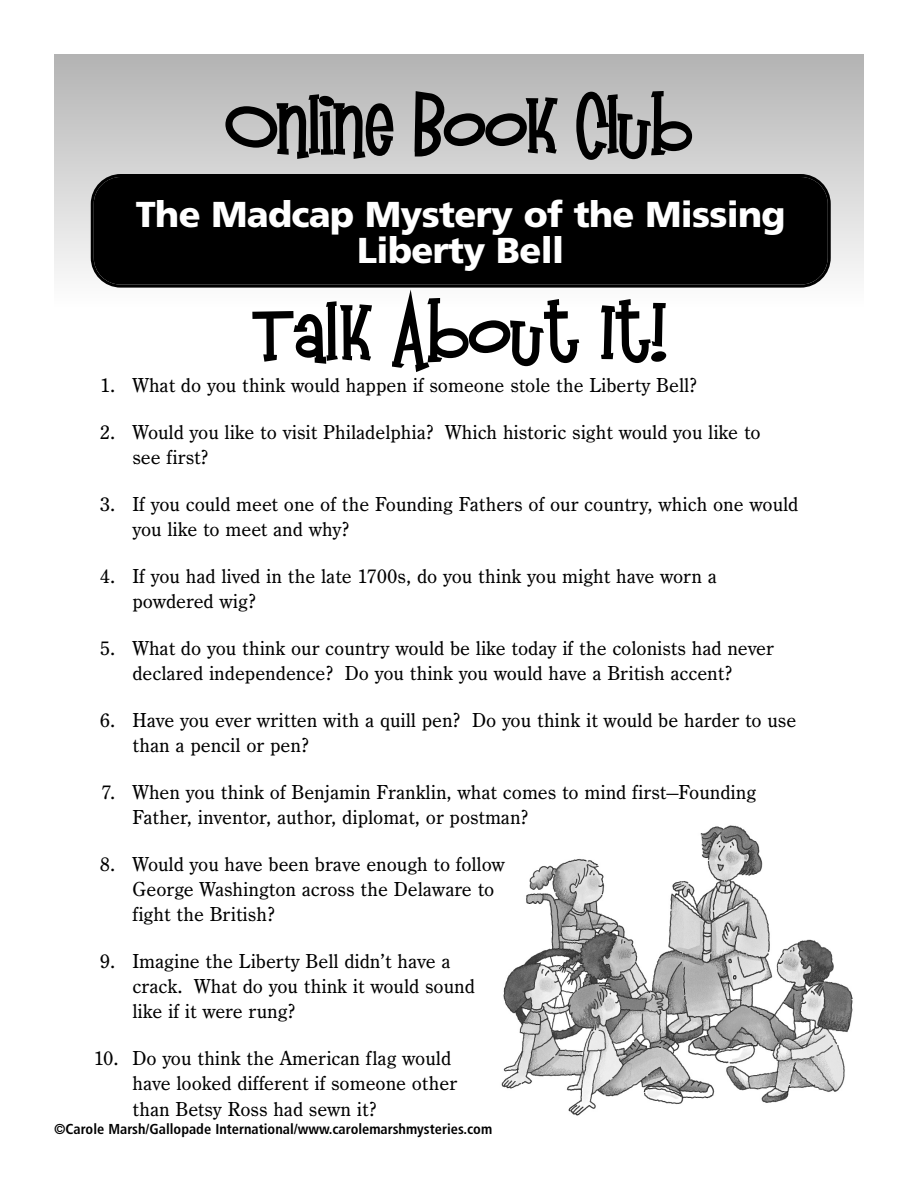
<style>
.page{position:relative;width:918px;height:1188px;background:#fff}
.page>*{position:absolute;margin:0;border:0;box-sizing:border-box;transform-origin:0 0}
.t1{font:72px "Mandingo";color:#000}
.t2{font:900 36px/36px "Frutiger";letter-spacing:-.02em;color:#fff;text-align:center}
.t3{font:21px/25.2px "Century Old Sty T";color:#000}
.t4{font:700 condensed 14.4px "Frutiger";color:#000}
</style>
<div class="page">
<img style="left:501px;top:825px;width:352px;height:291px">
<div style="left:54px;top:54px;width:810px;height:252px;background:linear-gradient(to bottom,#b3b3b3,#fdfdfd)"></div>
<div style="left:91px;top:174px;width:740px;height:114px;background:#000"></div>
<h1 class="t1" style="left:226px;top:86px;width:468px">Online Book Club</h1>
<h2 class="t2" style="left:136px;top:199px;width:651px">The Madcap Mystery of the Missing<br>Liberty Bell</h2>
<h1 class="t1" style="left:252px;top:293px;width:415px">Talk About It!</h1>
<p class="t3" style="left:100px;top:374px;width:598px">1. What do you think would happen if someone stole the Liberty Bell?</p>
<p class="t3" style="left:132px;top:421px;width:630px;text-indent:-33px">2. Would you like to visit Philadelphia? Which historic sight would you like to see first?</p>
<p class="t3" style="left:132px;top:493px;width:667px;text-indent:-33px">3. If you could meet one of the Founding Fathers of our country, which one would you like to meet and why?</p>
<p class="t3" style="left:132px;top:565px;width:586px;text-indent:-33px">4. If you had lived in the late 1700s, do you think you might have worn a powdered wig?</p>
<p class="t3" style="left:100px;top:637px;width:676px;text-align:center">5. What do you think our country would be like today if the colonists had never declared independence? Do you think you would have a British accent?</p>
<p class="t3" style="left:132px;top:709px;width:666px;text-indent:-33px">6. Have you ever written with a quill pen? Do you think it would be harder to use than a pencil or pen?</p>
<p class="t3" style="left:132px;top:781px;width:625px;text-indent:-31px">7. When you think of Benjamin Franklin, what comes to mind first—Founding<br>Father, inventor, author, diplomat, or postman?</p>
<p class="t3" style="left:132px;top:853px;width:374px;text-indent:-33px">8. Would you have been brave enough to follow<br>George Washington across the Delaware to fight the British?</p>
<p class="t3" style="left:132px;top:950px;width:344px;text-indent:-33px">9. Imagine the Liberty Bell didn’t have a crack. What do you think it would sound like if it were rung?</p>
<p class="t3" style="left:132px;top:1047px;width:326px;text-indent:-39px">10. Do you think the American flag would have looked different if someone other than Betsy Ross had sewn it?</p>
<p class="t4" style="left:54px;top:1123px;width:440px">©Carole Marsh/Gallopade International/www.carolemarshmysteries.com</p>
</div>
